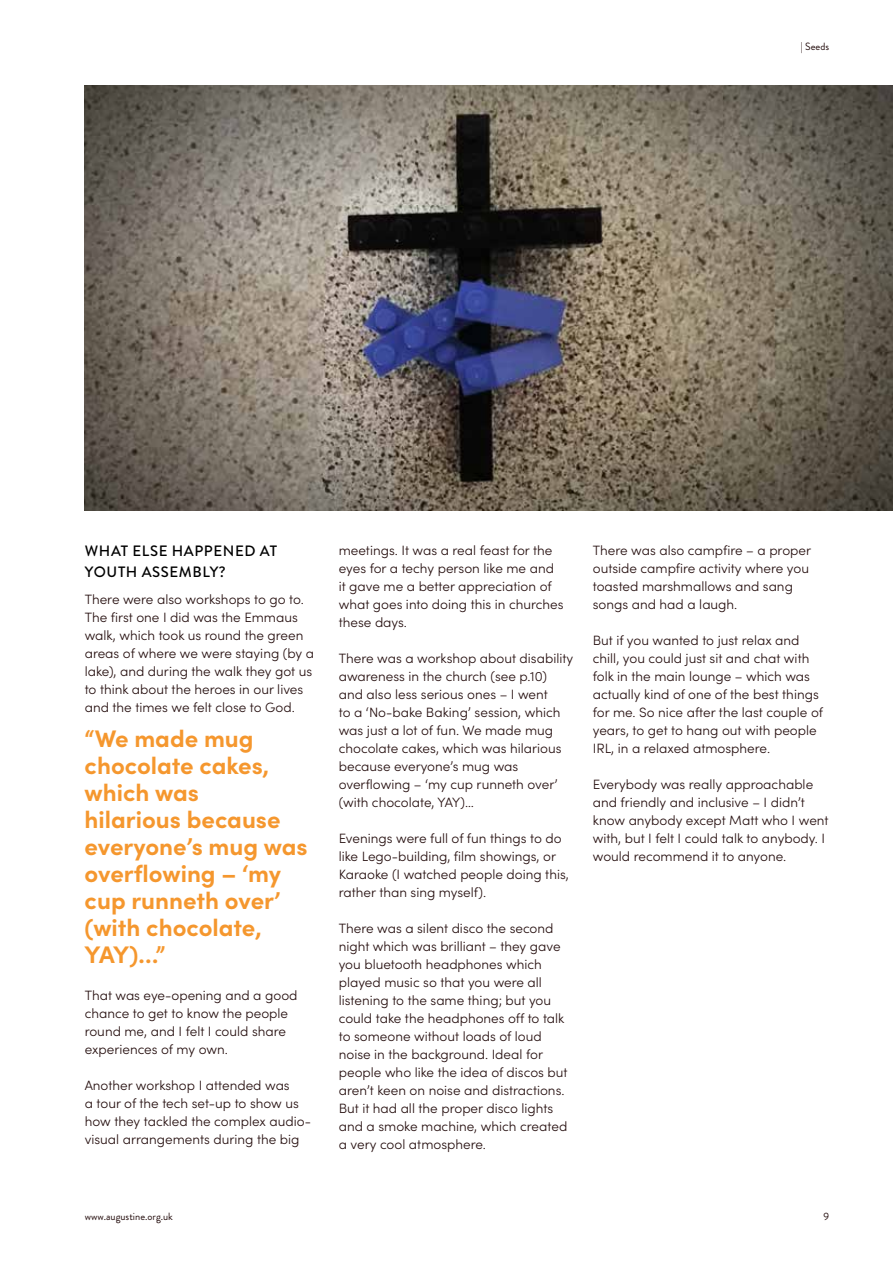
<style>
.page{position:relative;width:893px;height:1263px;background:#fff}
.page>*{position:absolute;margin:0;border:0;box-sizing:border-box;transform-origin:0 0}
.t1{font:700 24px/27px "Sofia Pro";color:#f5972e}
.t2{font:500 15px/21px "Brandon Grotesque";letter-spacing:.04em;color:#000}
.t3{font:300 13.5px/18px "Sofia Pro";color:#240d0d}
.t4{font:10.5px "Brandon Grotesque";color:#240d0d}
</style>
<div class="page">
<img style="left:85px;top:86px;width:808px;height:425px">
<p class="t4" style="left:801px;top:39px;width:30px">| Seeds</p>
<p class="t2" style="left:85px;top:541px;width:194px">WHAT ELSE HAPPENED AT<br>YOUTH ASSEMBLY?</p>
<p class="t3" style="left:85px;top:589px;width:231px">There were also workshops to go to.<br>The first one I did was the Emmaus walk, which took us round the green areas of where we were staying (by a lake), and during the walk they got us to think about the heroes in our lives and the times we felt close to God.</p>
<h1 class="t1" style="left:85px;top:723px;width:225px">“We made mug chocolate cakes, which was<br>hilarious because everyone’s mug was overflowing – ‘my cup runneth over’ (with chocolate,<br>YAY)…”</h1>
<p class="t3" style="left:85px;top:985px;width:214px">That was eye-opening and a good chance to get to know the people round me, and I felt I could share experiences of my own.</p>
<p class="t3" style="left:85px;top:1075px;width:228px">Another workshop I attended was<br>a tour of the tech set-up to show us how they tackled the complex audio&shy;visual arrangements during the big</p>
<p class="t4" style="left:85px;top:1209px;width:90px">www.augustine.org.uk</p>
<p class="t3" style="left:339px;top:541px;width:226px">meetings. It was a real feast for the eyes for a techy person like me and it gave me a better appreciation of what goes into doing this in churches these days.</p>
<p class="t3" style="left:339px;top:649px;width:236px">There was a workshop about disability awareness in the church (see p.10) and also less serious ones – I went<br>to a ‘No-bake Baking’ session, which was just a lot of fun. We made mug chocolate cakes, which was hilarious because everyone’s mug was overflowing – ‘my cup runneth over’ (with chocolate, YAY)…</p>
<p class="t3" style="left:339px;top:829px;width:232px">Evenings were full of fun things to do like Lego-building, film showings, or Karaoke (I watched people doing this, rather than sing myself).</p>
<p class="t3" style="left:339px;top:919px;width:230px">There was a silent disco the second night which was brilliant – they gave you bluetooth headphones which played music so that you were all listening to the same thing; but you could take the headphones off to talk to someone without loads of loud noise in the background. Ideal for people who like the idea of discos but aren’t keen on noise and distractions.<br>But it had all the proper disco lights and a smoke machine, which created a very cool atmosphere.</p>
<p class="t3" style="left:593px;top:541px;width:220px">There was also campfire – a proper outside campfire activity where you toasted marshmallows and sang songs and had a laugh.</p>
<p class="t3" style="left:593px;top:631px;width:232px">But if you wanted to just relax and chill, you could just sit and chat with folk in the main lounge – which was actually kind of one of the best things for me. So nice after the last couple of years, to get to hang out with people IRL, in a relaxed atmosphere.</p>
<p class="t3" style="left:593px;top:775px;width:237px">Everybody was really approachable and friendly and inclusive – I didn’t know anybody except Matt who I went with, but I felt I could talk to anybody. I would recommend it to anyone.</p>
<p class="t4" style="left:823px;top:1209px;width:7px">9</p>
</div>
